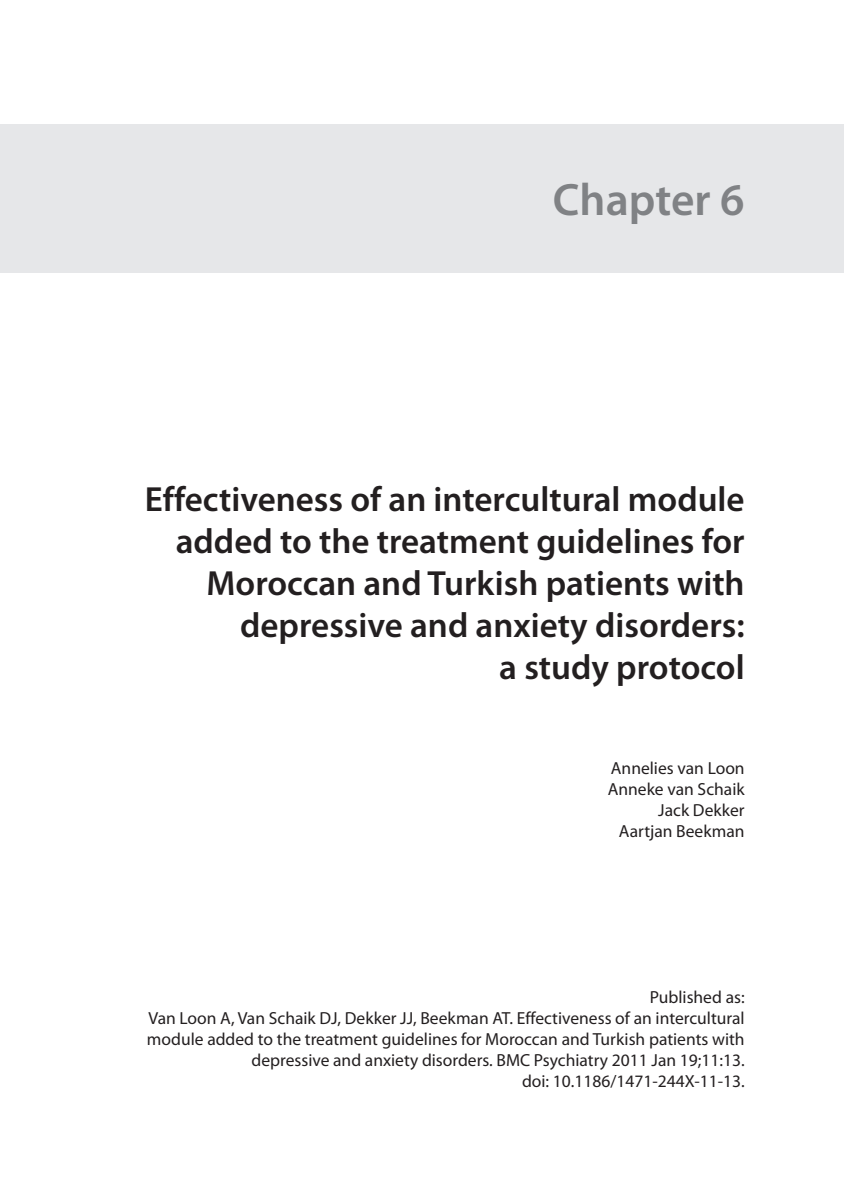
<style>
.page{position:relative;width:844px;height:1191px;background:#fff}
.page>*{position:absolute;margin:0;border:0;box-sizing:border-box;transform-origin:0 0}
.t1{font:600 45.5px "Myriad Pro";color:#808285}
.t2{font:600 35px/42px "Myriad Pro";color:#231f20;text-align:right}
.t3{font:17.5px/21px "Myriad Pro";color:#231f20;text-align:right}
</style>
<div class="page">
<div style="left:0;top:124px;width:843px;height:149px;background:#e6e7e9"></div>
<h1 class="t1" style="left:553px;top:171px;width:193px">Chapter 6</h1>
<h2 class="t2" style="left:145px;top:477px;width:601px">Effectiveness of an intercultural module added to the treatment guidelines for Moroccan and Turkish patients with depressive and anxiety disorders:<br>a study protocol</h2>
<p class="t3" style="left:607px;top:757px;width:138px">Annelies van Loon<br>Anneke van Schaik<br>Jack Dekker<br>Aartjan Beekman</p>
<p class="t3" style="left:147px;top:986px;width:599px">Published as:<br>Van Loon A, Van Schaik DJ, Dekker JJ, Beekman AT. Effectiveness of an intercultural module added to the treatment guidelines for Moroccan and Turkish patients with depressive and anxiety disorders. BMC Psychiatry 2011 Jan 19;11:13.<br>doi: 10.1186/1471-244X-11-13.</p>
</div>
